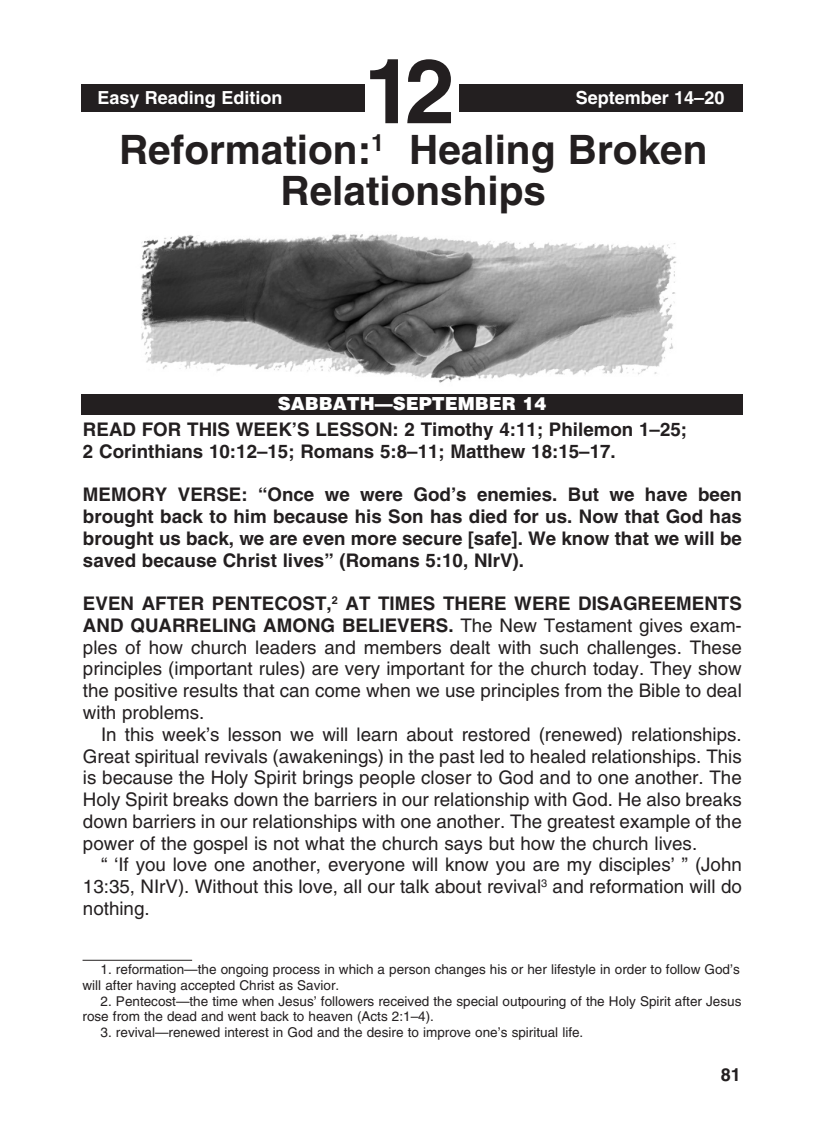
<style>
.page{position:relative;width:824px;height:1148px;background:#fff}
.page>*{position:absolute;margin:0;border:0;box-sizing:border-box;transform-origin:0 0}
.t1{font:700 90px "Helvetica";color:#231f20}
._0-Lesson_Title{font:700 40.5px/40.5px "Helvetica";color:#231f20;text-align:center}
._1-Body{font:18.75px/21.8px "Helvetica";color:#231f20}
._3-Body_X_indent{font:18.75px/21.8px "Helvetica";color:#231f20;text-align:justify}
._4-Body_X_indent_bol{font:700 18.75px/21.8px "Helvetica";color:#231f20;text-align:justify}
.t2{font:700 18px "Helvetica";color:#fff}
.t3{font:900 18px "Helvetica";color:#fff}
.t4{font:700 18px "Helvetica";color:#231f20}
._7-footnotes{font:13.5px/15.8px "Helvetica";color:#231f20}
._6-Footnotes_rule{font:13.5px "Helvetica";color:#231f20}
.s1{font-weight:700}
</style>
<div class="page">
<div style="left:81px;top:84px;width:662px;height:27px;background:#231f20"></div>
<div style="left:365px;top:49px;width:94px;height:73px;background:#fff"></div>
<div style="left:81px;top:394px;width:662px;height:20px;background:#231f20"></div>
<img style="left:140px;top:234px;width:536px;height:149px">
<hr style="left:82px;top:959px;width:110px;height:1px;background:#231f20">
<p class="t2" style="left:97px;top:87px;width:187px">Easy Reading Edition</p>
<p class="t1" style="left:364px;top:37px;width:93px">12</p>
<p class="t2" style="left:575px;top:87px;width:150px">September 14–20</p>
<p class="_0-Lesson_Title" style="left:119px;top:129px;width:590px">Reformation:<sup>1</sup> Healing Broken<br>Relationships</p>
<p class="t3" style="left:278px;top:392px;width:270px">SABBATH—SEPTEMBER 14</p>
<p class="_4-Body_X_indent_bol" style="left:83px;top:418px;width:605px">READ FOR THIS WEEK’S LESSON: 2 Timothy 4:11; Philemon 1–25;</p>
<p class="_4-Body_X_indent_bol" style="left:83px;top:440px;width:534px">2 Corinthians 10:12–15; Romans 5:8–11; Matthew 18:15–17.</p>
<p class="_4-Body_X_indent_bol" style="left:83px;top:483px;width:660px">MEMORY VERSE: “Once we were God’s enemies. But we have been brought back to him because his Son has died for us. Now that God has brought us back, we are even more secure [safe]. We know that we will be saved because Christ lives” (Romans 5:10, NIrV).</p>
<p class="_3-Body_X_indent" style="left:83px;top:592px;width:660px"><span class="s1">EVEN AFTER PENTECOST,</span><sup>2</sup> <span class="s1">AT TIMES THERE WERE DISAGREEMENTS AND QUARRELING AMONG BELIEVERS.</span> The New Testament gives exam&shy;ples of how church leaders and members dealt with such challenges. These principles (important rules) are very important for the church today. They show the positive results that can come when we use principles from the Bible to deal with problems.</p>
<p class="_1-Body" style="left:83px;top:723px;width:660px;text-indent:18px">In this week’s lesson we will learn about restored (renewed) relationships.<br>Great spiritual revivals (awakenings) in the past led to healed relationships. This is because the Holy Spirit brings people closer to God and to one another. The Holy Spirit breaks down the barriers in our relationship with God. He also breaks down barriers in our relationships with one another. The greatest example of the power of the gospel is not what the church says but how the church lives.</p>
<p class="_1-Body" style="left:83px;top:853px;width:660px;text-align:justify;text-indent:18px">“ ‘If you love one another, everyone will know you are my disciples’ ” (John 13:35, NIrV). Without this love, all our talk about revival<sup>3</sup> and reformation will do nothing.</p>
<p class="_6-Footnotes_rule" style="left:101px;top:961px;width:640px">1. reformation—the ongoing process in which a person changes his or her lifestyle in order to follow God’s</p>
<p class="_7-footnotes" style="left:82px;top:977px;width:256px">will after having accepted Christ as Savior.</p>
<p class="_7-footnotes" style="left:82px;top:993px;width:660px;text-indent:18px">2. Pentecost—the time when Jesus’ followers received the special outpouring of the Holy Spirit after Jesus rose from the dead and went back to heaven (Acts 2:1–4).</p>
<p class="_7-footnotes" style="left:101px;top:1024px;width:482px">3. revival—renewed interest in God and the desire to improve one’s spiritual life.</p>
<p class="t4" style="left:720px;top:1063px;width:22px">81</p>
</div>
